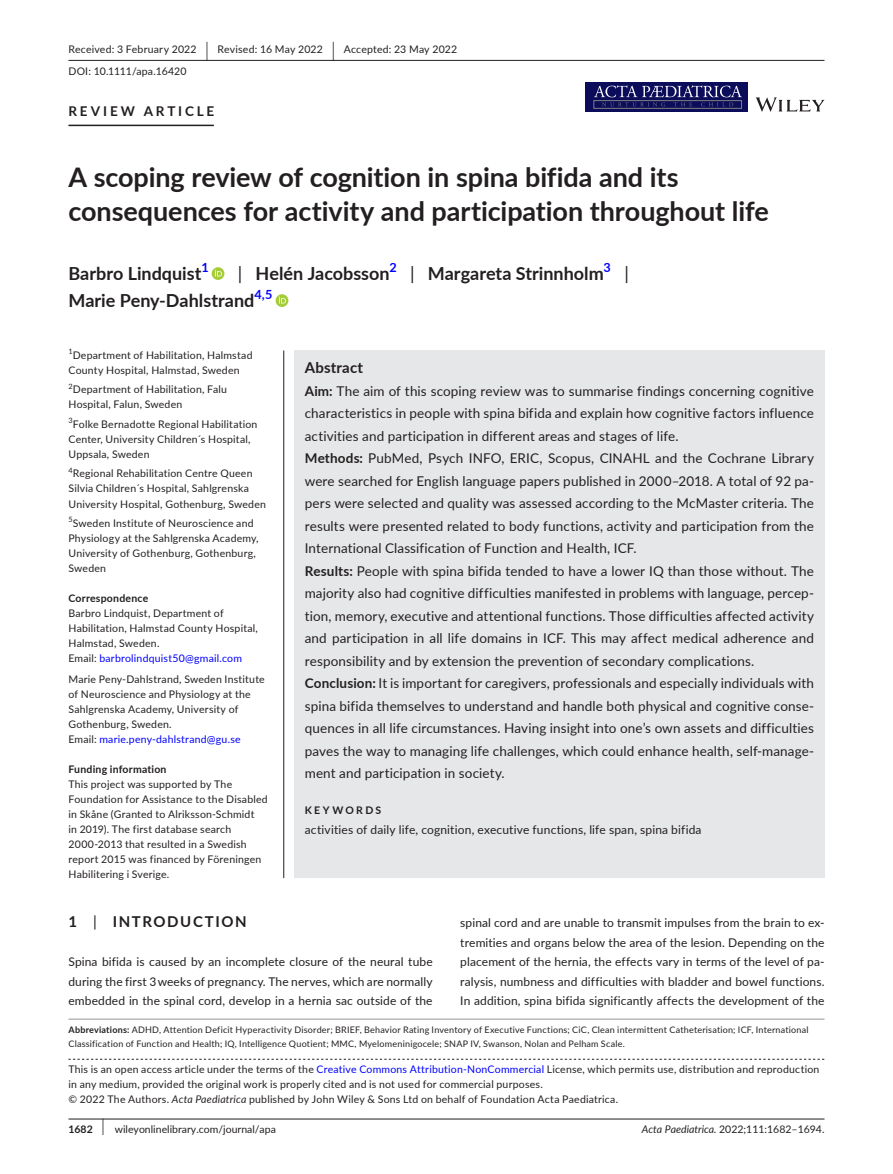
<style>
.page{position:relative;width:893px;height:1174px;background:#fff}
.page>*{position:absolute;margin:0;border:0;box-sizing:border-box;transform-origin:0 0}
.t1{font:700 27px/34.5px "Lato";letter-spacing:-.005em;color:#231f20}
.t2{font:700 18px "Lato";color:#231f20}
.t3{font:18px "Lato";color:#231f20}
.t4{font:700 15px "Lato";letter-spacing:.1em;color:#231f20}
.t5{font:700 15px "Lato";letter-spacing:.015em;color:#231f20}
.t6{font:13.5px/22.5px "Lato";letter-spacing:.01em;color:#231f20}
.t7{font:700 13.5px "Lato";letter-spacing:.21em;color:#231f20}
.t8{font:700 12.6px "Lato";color:#00f}
.t9{font:12px/19.5px "Lato";letter-spacing:.01em;color:#231f20;text-align:justify}
.t10{font:10.5px/15px "Lato";letter-spacing:.02em;color:#231f20}
.t11{font:10.5px "Lato";color:#231f20}
.t12{font:700 10.5px "Lato";letter-spacing:.02em;color:#231f20}
.t13{font:700 10.5px "Lato";letter-spacing:.22em;color:#231f20}
.t14{font:9px/13.5px "Lato";letter-spacing:.025em;color:#231f20}
.t15{font:7.35px "Lato";color:#231f20}
.s1{font-size:19.65px}
.s2{font-weight:400}
.s3{color:#00f}
.s4{font-weight:700}
.s5{font-style:italic}
.s6{font-size:17.4px}
</style>
<div class="page">
<hr style="left:68px;top:1118px;width:756px;height:1px;background:#231f20">
<svg style="left:756px;top:97px;width:68px;height:15px"></svg>
<svg style="left:586px;top:82px;width:162px;height:30px;background:#16175d"></svg>
<svg style="left:594px;top:85px;width:148px;height:21px;background:#333472"></svg>
<hr style="left:68px;top:60px;width:756px;height:1px;background:#231f20">
<hr style="left:68px;top:125px;width:146px;height:1px;background:#231f20">
<svg style="left:212px;top:267px;width:12px;height:13px"></svg>
<svg style="left:215px;top:269px;width:7px;height:7px"></svg>
<svg style="left:276px;top:294px;width:12px;height:13px"></svg>
<svg style="left:279px;top:296px;width:7px;height:7px"></svg>
<svg style="left:68px;top:1058px;width:756px;height:1px"></svg>
<hr style="left:68px;top:1018px;width:756px;height:1px;background:#939598">
<hr style="left:283px;top:350px;width:1px;height:528px;background:#231f20">
<div style="left:294px;top:350px;width:530px;height:528px;background:#e6e7e9"></div>
<p class="t10" style="left:68px;top:38px;width:390px;line-height:21.8px">Received: 3 February 2022 <span class="s1">|</span> Revised: 16 May 2022 <span class="s1">|</span> Accepted: 23 May 2022<br>DOI: 10.1111/apa.16420</p>
<p class="t7" style="left:68px;top:101px;width:147px">REVIEW ARTICLE</p>
<h1 class="t1" style="left:68px;top:159px;width:702px">A scoping review of cognition in spina bifida and its consequences for activity and participation throughout life</h1>
<h2 class="t2" style="left:68px;top:260px;width:135px">Barbro Lindquist</h2>
<p class="t8" style="left:201px;top:258px;width:9px">1</p>
<h2 class="t2" style="left:238px;top:260px;width:153px"><span class="s2">|</span> Helén Jacobsson</h2>
<p class="t8" style="left:389px;top:258px;width:9px">2</p>
<h2 class="t2" style="left:410px;top:260px;width:195px"><span class="s2">|</span> Margareta Strinnholm</h2>
<p class="t8" style="left:604px;top:258px;width:9px">3</p>
<h2 class="t3" style="left:624px;top:260px;width:6px">|</h2>
<h2 class="t2" style="left:68px;top:287px;width:187px">Marie Peny-Dahlstrand</h2>
<p class="t8" style="left:254px;top:285px;width:20px">4,5</p>
<p class="t15" style="left:68px;top:346px;width:6px">1</p>
<p class="t10" style="left:68px;top:347px;width:186px;text-indent:4px">Department of Habilitation, Halmstad<br>County Hospital, Halmstad, Sweden</p>
<p class="t15" style="left:68px;top:381px;width:6px">2</p>
<p class="t10" style="left:68px;top:382px;width:160px;text-indent:4px">Department of Habilitation, Falu<br>Hospital, Falun, Sweden</p>
<p class="t10" style="left:68px;top:416px;width:190px"><sup>3</sup>Folke Bernadotte Regional Habilitation<br>Center, University Children´s Hospital,<br>Uppsala, Sweden</p>
<p class="t10" style="left:68px;top:466px;width:199px"><sup>4</sup>Regional Rehabilitation Centre Queen<br>Silvia Children´s Hospital, Sahlgrenska<br>University Hospital, Gothenburg, Sweden</p>
<p class="t10" style="left:68px;top:515px;width:192px"><sup>5</sup>Sweden Institute of Neuroscience and<br>Physiology at the Sahlgrenska Academy,<br>University of Gothenburg, Gothenburg,<br>Sweden</p>
<p class="t12" style="left:68px;top:590px;width:81px">Correspondence</p>
<p class="t10" style="left:68px;top:605px;width:191px">Barbro Lindquist, Department of Habilitation, Halmstad County Hospital, Halmstad, Sweden.<br>Email: <span class="s3">barbrolindquist50@gmail.com</span></p>
<p class="t10" style="left:68px;top:671px;width:198px">Marie Peny-Dahlstrand, Sweden Institute of Neuroscience and Physiology at the Sahlgrenska Academy, University of Gothenburg, Sweden.<br>Email: <span class="s3">marie.peny-dahlstrand@gu.se</span></p>
<p class="t12" style="left:68px;top:761px;width:100px">Funding information</p>
<p class="t10" style="left:68px;top:776px;width:201px">This project was supported by The Foundation for Assistance to the Disabled in Skåne (Granted to Alriksson-Schmidt<br>in 2019). The first database search 2000-2013 that resulted in a Swedish report 2015 was financed by Föreningen Habilitering i Sverige.</p>
<h3 class="t5" style="left:305px;top:356px;width:60px">Abstract</h3>
<p class="t6" style="left:305px;top:379px;width:511px"><span class="s4">Aim:</span> The aim of this scoping review was to summarise findings concerning cognitive characteristics in people with spina bifida and explain how cognitive factors influence activities and participation in different areas and stages of life.<br><span class="s4">Methods:</span> PubMed, Psych INFO, ERIC, Scopus, CINAHL and the Cochrane Library were searched for English language papers published in 2000–2018. A total of 92 pa&shy;pers were selected and quality was assessed according to the McMaster criteria. The results were presented related to body functions, activity and participation from the International Classification of Function and Health, ICF.<br><span class="s4">Results:</span> People with spina bifida tended to have a lower IQ than those without. The majority also had cognitive difficulties manifested in problems with language, percep&shy;tion, memory, executive and attentional functions. Those difficulties affected activity and participation in all life domains in ICF. This may affect medical adherence and responsibility and by extension the prevention of secondary complications.<br><span class="s4">Conclusion:</span> It is important for caregivers, professionals and especially individuals with spina bifida themselves to understand and handle both physical and cognitive conse&shy;quences in all life circumstances. Having insight into one’s own assets and difficulties paves the way to managing life challenges, which could enhance health, self-manage&shy;ment and participation in society.</p>
<p class="t13" style="left:305px;top:802px;width:78px">KEYWORDS</p>
<p class="t9" style="left:305px;top:819px;width:398px">activities of daily life, cognition, executive functions, life span, spina bifida</p>
<h3 class="t4" style="left:68px;top:911px;width:180px">1 <span class="s2">|</span> INTRODUCTION</h3>
<p class="t9" style="left:68px;top:951px;width:366px">Spina bifida is caused by an incomplete closure of the neural tube during the first 3 weeks of pregnancy. The nerves, which are normally embedded in the spinal cord, develop in a hernia sac outside of the</p>
<p class="t9" style="left:460px;top:912px;width:366px">spinal cord and are unable to transmit impulses from the brain to ex&shy;tremities and organs below the area of the lesion. Depending on the placement of the hernia, the effects vary in terms of the level of pa&shy;ralysis, numbness and difficulties with bladder and bowel functions.<br>In addition, spina bifida significantly affects the development of the</p>
<p class="t14" style="left:68px;top:1022px;width:742px"><span class="s4">Abbreviations:</span> ADHD, Attention Deficit Hyperactivity Disorder; BRIEF, Behavior Rating Inventory of Executive Functions; CiC, Clean intermittent Catheterisation; ICF, International<br>Classification of Function and Health; IQ, Intelligence Quotient; MMC, Myelomeninigocele; SNAP IV, Swanson, Nolan and Pelham Scale.</p>
<p class="t10" style="left:68px;top:1061px;width:752px">This is an open access article under the terms of the <span class="s3">Creative Commons Attribution-NonCommercial</span> License, which permits use, distribution and reproduction in any medium, provided the original work is properly cited and is not used for commercial purposes.<br>© 2022 The Authors. <span class="s5">Acta Paediatrica</span> published by John Wiley &amp; Sons Ltd on behalf of Foundation Acta Paediatrica.</p>
<p class="t11" style="left:68px;top:1121px;width:209px"><span class="s4">1682</span> <span class="s6">|</span> wileyonlinelibrary.com/journal/apa</p>
<p class="t11" style="left:642px;top:1121px;width:184px"><span class="s5">Acta Paediatrica.</span> 2022;111:1682–1694.</p>
</div>
